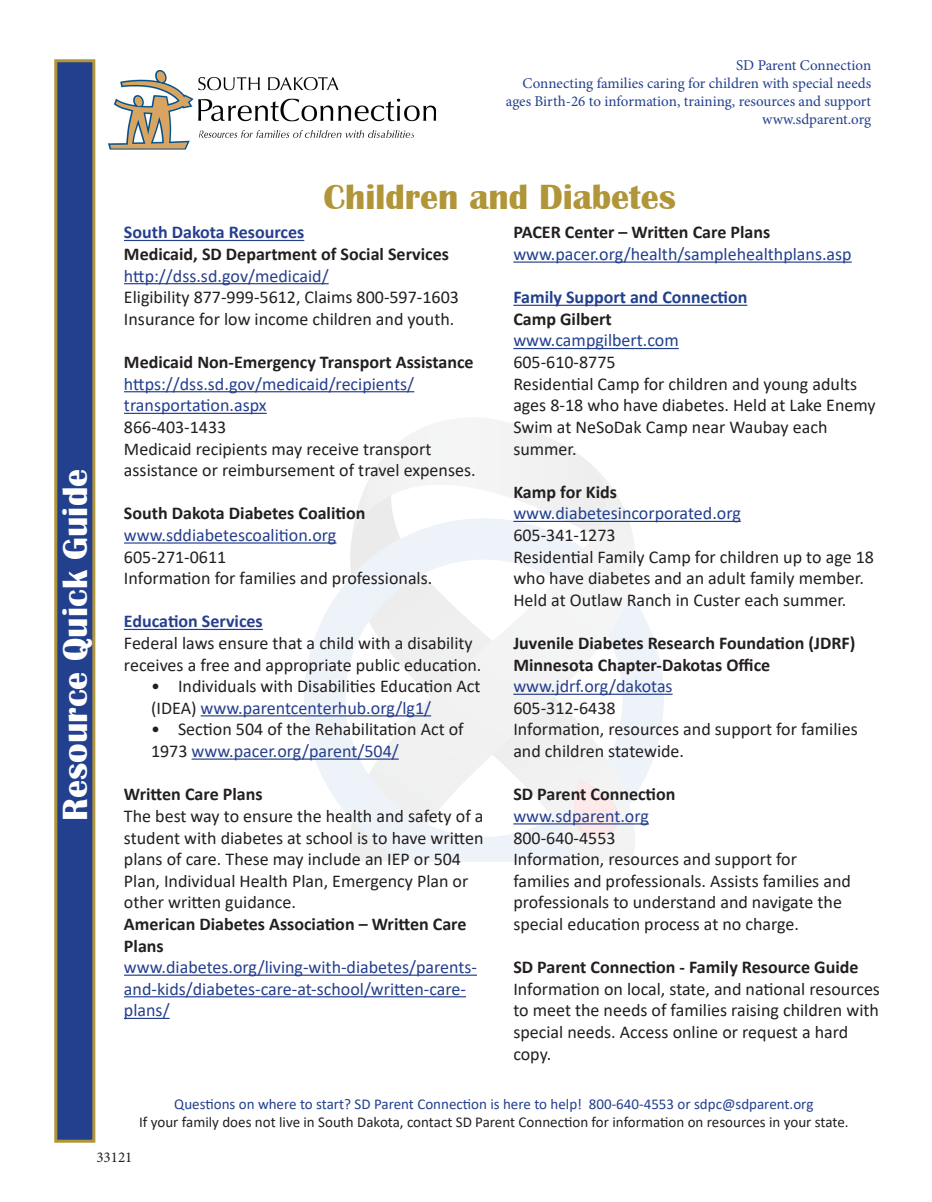
<style>
.page{position:relative;width:932px;height:1202px;background:#fff}
.page>*{position:absolute;margin:0;border:0;box-sizing:border-box;transform-origin:0 0}
.t1{font:700 36px "Britannic";color:#b19539}
.t2{font:700 36px "Britannic";color:#fff}
.t3{font:18px/21.6px "Calibri";color:#231f20}
.t4{font:700 18px/21.6px "Calibri";color:#231f20}
.t5{font:18px/21.6px "Calibri";color:#253f8e}
.t6{font:18px "Calibri";color:#23408f}
.t7{font:700 18px "Calibri";color:#253f8e}
.t8{font:700 18px "Calibri";color:#23408f}
.t9{font:15px/18px "Minion Pro";color:#23408f;text-align:right}
.t10{font:15px "Calibri";color:#231f20}
.t11{font:15px "Calibri";color:#23408f}
.t12{font:15px "Minion Pro";color:#231f20}
.s1{color:#253f8e}
.s2{font-weight:700}
</style>
<div class="page">
<svg style="left:304px;top:542px;width:47px;height:306px;fill:#eef3f9"></svg>
<svg style="left:351px;top:418px;width:313px;height:443px"></svg>
<hr style="left:124px;top:240px;width:180px;height:1px;background:#253f8e">
<hr style="left:124px;top:283px;width:205px;height:1px;background:#253f8e">
<hr style="left:124px;top:391px;width:290px;height:1px;background:#253f8e">
<hr style="left:124px;top:413px;width:143px;height:1px;background:#253f8e">
<hr style="left:124px;top:542px;width:212px;height:1px;background:#253f8e">
<hr style="left:124px;top:629px;width:139px;height:1px;background:#253f8e">
<hr style="left:201px;top:715px;width:230px;height:1px;background:#253f8e">
<hr style="left:191px;top:758px;width:208px;height:1px;background:#253f8e">
<hr style="left:124px;top:974px;width:353px;height:1px;background:#253f8e">
<hr style="left:124px;top:996px;width:342px;height:1px;background:#253f8e">
<hr style="left:124px;top:1017px;width:46px;height:2px;background:#253f8e">
<hr style="left:513px;top:261px;width:338px;height:2px;background:#23408f">
<hr style="left:513px;top:305px;width:234px;height:1px;background:#23408f">
<hr style="left:513px;top:348px;width:165px;height:1px;background:#23408f">
<hr style="left:513px;top:521px;width:227px;height:1px;background:#23408f">
<hr style="left:513px;top:693px;width:159px;height:2px;background:#253f8e">
<hr style="left:513px;top:823px;width:136px;height:1px;background:#23408f">
<img style="left:108px;top:70px;width:328px;height:80px">
<div style="left:54px;top:59px;width:41px;height:1083px;background:#23408f;border:3px solid #b19539"></div>
<p class="t9" style="left:736px;top:56px;width:136px">SD Parent Connection</p>
<p class="t9" style="left:506px;top:74px;width:367px">Connecting families caring for children with special needs ages Birth-26 to information, training, resources and support</p>
<p class="t9" style="left:762px;top:110px;width:110px">www.sdparent.org</p>
<p class="t2" style="left:55px;top:820px;width:353px;rotate:-90deg">Resource Quick Guide</p>
<p class="t1" style="left:323px;top:177px;width:354px">Children and Diabetes</p>
<p class="t7" style="left:124px;top:220px;width:182px">South Dakota Resources</p>
<p class="t4" style="left:124px;top:243px;width:326px">Medicaid, SD Department of Social Services</p>
<p class="t5" style="left:124px;top:264px;width:206px">http://dss.sd.gov/medicaid/</p>
<p class="t3" style="left:124px;top:286px;width:336px">Eligibility 877-999-5612, Claims 800-597-1603</p>
<p class="t3" style="left:124px;top:308px;width:332px">Insurance for low income children and youth.</p>
<p class="t4" style="left:124px;top:351px;width:351px">Medicaid Non-Emergency Transport Assistance</p>
<p class="t5" style="left:124px;top:372px;width:292px">https://dss.sd.gov/medicaid/recipients/ transportation.aspx</p>
<p class="t3" style="left:124px;top:416px;width:104px">866-403-1433</p>
<p class="t3" style="left:124px;top:437px;width:353px">Medicaid recipients may receive transport assistance or reimbursement of travel expenses.</p>
<p class="t4" style="left:124px;top:502px;width:243px">South Dakota Diabetes Coalition</p>
<p class="t5" style="left:124px;top:524px;width:214px">www.sddiabetescoalition.org</p>
<p class="t3" style="left:124px;top:545px;width:104px">605-271-0611</p>
<p class="t3" style="left:124px;top:567px;width:310px">Information for families and professionals.</p>
<p class="t7" style="left:124px;top:608px;width:140px">Education Services</p>
<p class="t3" style="left:124px;top:632px;width:359px">Federal laws ensure that a child with a disability receives a free and appropriate public education.</p>
<p class="t3" style="left:151px;top:675px;width:331px">• Individuals with Disabilities Education Act (IDEA) <span class="s1">www.parentcenterhub.org/lg1/</span></p>
<p class="t3" style="left:151px;top:718px;width:314px">• Section 504 of the Rehabilitation Act of<br>1973 <span class="s1">www.pacer.org/parent/504/</span></p>
<p class="t4" style="left:124px;top:783px;width:140px">Written Care Plans</p>
<p class="t3" style="left:124px;top:804px;width:361px">The best way to ensure the health and safety of a student with diabetes at school is to have written plans of care. These may include an IEP or 504<br>Plan, Individual Health Plan, Emergency Plan or other written guidance.</p>
<p class="t4" style="left:124px;top:913px;width:344px">American Diabetes Association – Written Care<br>Plans</p>
<p class="t5" style="left:124px;top:956px;width:354px">www.diabetes.org/living-with-diabetes/parents&shy;and-kids/diabetes-care-at-school/written-care&shy;plans/</p>
<p class="t4" style="left:513px;top:221px;width:258px">PACER Center – Written Care Plans</p>
<p class="t6" style="left:513px;top:241px;width:340px">www.pacer.org/health/samplehealthplans.asp</p>
<p class="t8" style="left:513px;top:284px;width:235px">Family Support and Connection</p>
<p class="t4" style="left:513px;top:308px;width:100px">Camp Gilbert</p>
<p class="t6" style="left:513px;top:328px;width:167px">www.campgilbert.com</p>
<p class="t3" style="left:513px;top:351px;width:104px">605-610-8775</p>
<p class="t3" style="left:513px;top:372px;width:364px">Residential Camp for children and young adults ages 8-18 who have diabetes. Held at Lake Enemy Swim at NeSoDak Camp near Waubay each summer.</p>
<p class="t4" style="left:513px;top:481px;width:105px">Kamp for Kids</p>
<p class="t6" style="left:513px;top:501px;width:229px">www.diabetesincorporated.org</p>
<p class="t3" style="left:513px;top:524px;width:104px">605-341-1273</p>
<p class="t3" style="left:513px;top:545px;width:362px">Residential Family Camp for children up to age 18 who have diabetes and an adult family member.<br>Held at Outlaw Ranch in Custer each summer.</p>
<p class="t4" style="left:513px;top:632px;width:343px">Juvenile Diabetes Research Foundation (JDRF)<br>Minnesota Chapter-Dakotas Office</p>
<p class="t5" style="left:513px;top:675px;width:161px">www.jdrf.org/dakotas</p>
<p class="t3" style="left:513px;top:696px;width:104px">605-312-6438</p>
<p class="t3" style="left:513px;top:718px;width:346px">Information, resources and support for families and children statewide.</p>
<p class="t4" style="left:513px;top:783px;width:164px">SD Parent Connection</p>
<p class="t6" style="left:513px;top:803px;width:137px">www.sdparent.org</p>
<p class="t3" style="left:513px;top:826px;width:104px">800-640-4553</p>
<p class="t3" style="left:513px;top:848px;width:339px">Information, resources and support for families and professionals. Assists families and professionals to understand and navigate the special education process at no charge.</p>
<p class="t3" style="left:513px;top:956px;width:368px"><span class="s2">SD Parent Connection - Family Resource Guide </span>Information on local, state, and national resources to meet the needs of families raising children with special needs. Access online or request a hard copy.</p>
<p class="t11" style="left:174px;top:1093px;width:640px">Questions on where to start? SD Parent Connection is here to help! 800-640-4553 or sdpc@sdparent.org</p>
<p class="t10" style="left:139px;top:1111px;width:711px">If your family does not live in South Dakota, contact SD Parent Connection for information on resources in your state.</p>
<p class="t12" style="left:96px;top:1146px;width:37px">33121</p>
</div>
